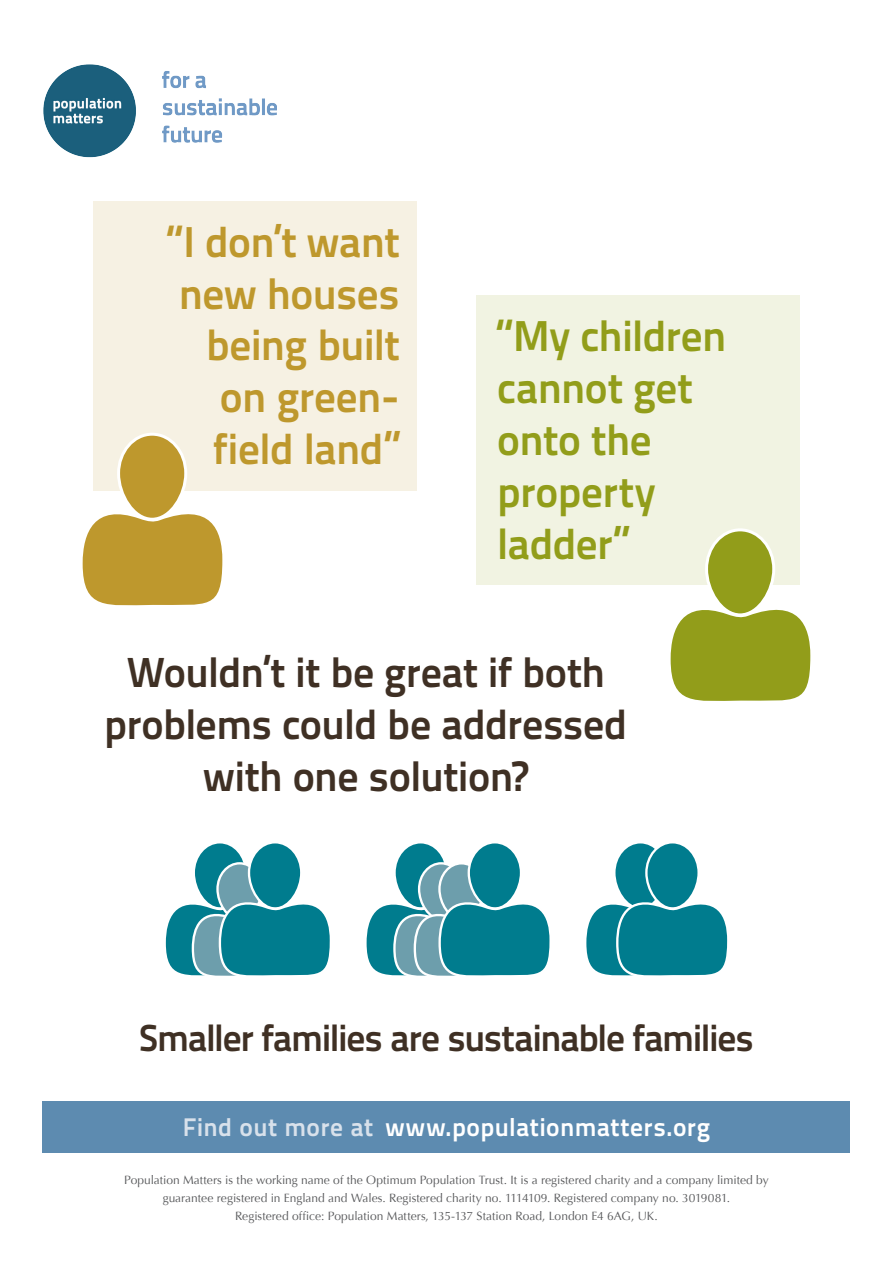
<style>
.page{position:relative;width:893px;height:1263px;background:#fff}
.page>*{position:absolute;margin:0;border:0;box-sizing:border-box;transform-origin:0 0}
.t1{font:43.2px/51.9px "Titillium Text 14 L 800 wt";letter-spacing:-.015em;color:#be982d;text-align:right}
.t2{font:43.2px/51.9px "Titillium Text 14 L 800 wt";letter-spacing:-.015em;color:#929d1a}
.t3{font:42px/51.9px "Titillium Text 14 L 800 wt";letter-spacing:-.015em;color:#3f3024;text-align:center}
.t4{font:37.5px "Titillium Text 14 L 800 wt";letter-spacing:-.04em;color:#3f3024}
.t5{font:25.5px "Titillium Text 14 L 800 wt";letter-spacing:.015em;color:#fff}
.t6{font:12px/18px "Optima";color:#57585a;text-align:center}
.s1{color:#d8e1eb}
</style>
<div class="page">
<img style="left:43px;top:64px;width:234px;height:94px">
<div style="left:94px;top:201px;width:323px;height:289px;background:#f6f1e3"></div>
<div style="left:476px;top:296px;width:323px;height:289px;background:#f1f3e2"></div>
<div style="left:43px;top:1101px;width:807px;height:51px;background:#5d8bb0"></div>
<svg style="left:165px;top:843px;width:165px;height:133px"></svg>
<svg style="left:366px;top:843px;width:184px;height:133px"></svg>
<svg style="left:586px;top:843px;width:142px;height:133px"></svg>
<svg style="left:82px;top:431px;width:145px;height:175px"></svg>
<svg style="left:670px;top:527px;width:141px;height:174px"></svg>
<p class="t1" style="left:167px;top:215px;width:234px">‘‘I don’t want new houses being built on green&shy;field land’’</p>
<p class="t2" style="left:497px;top:310px;width:231px">‘‘My children cannot get onto the property ladder’’</p>
<p class="t3" style="left:104px;top:646px;width:525px">Wouldn’t it be great if both problems could be addressed with one solution?</p>
<p class="t4" style="left:139px;top:1015px;width:617px">Smaller families are sustainable families</p>
<p class="t5" style="left:183px;top:1112px;width:529px"><span class="s1">Find out more at</span> www.populationmatters.org</p>
<p class="t6" style="left:124px;top:1171px;width:646px">Population Matters is the working name of the Optimum Population Trust. It is a registered charity and a company limited by guarantee registered in England and Wales. Registered charity no. 1114109. Registered company no. 3019081.<br>Registered office: Population Matters, 135-137 Station Road, London E4 6AG, UK.</p>
</div>
